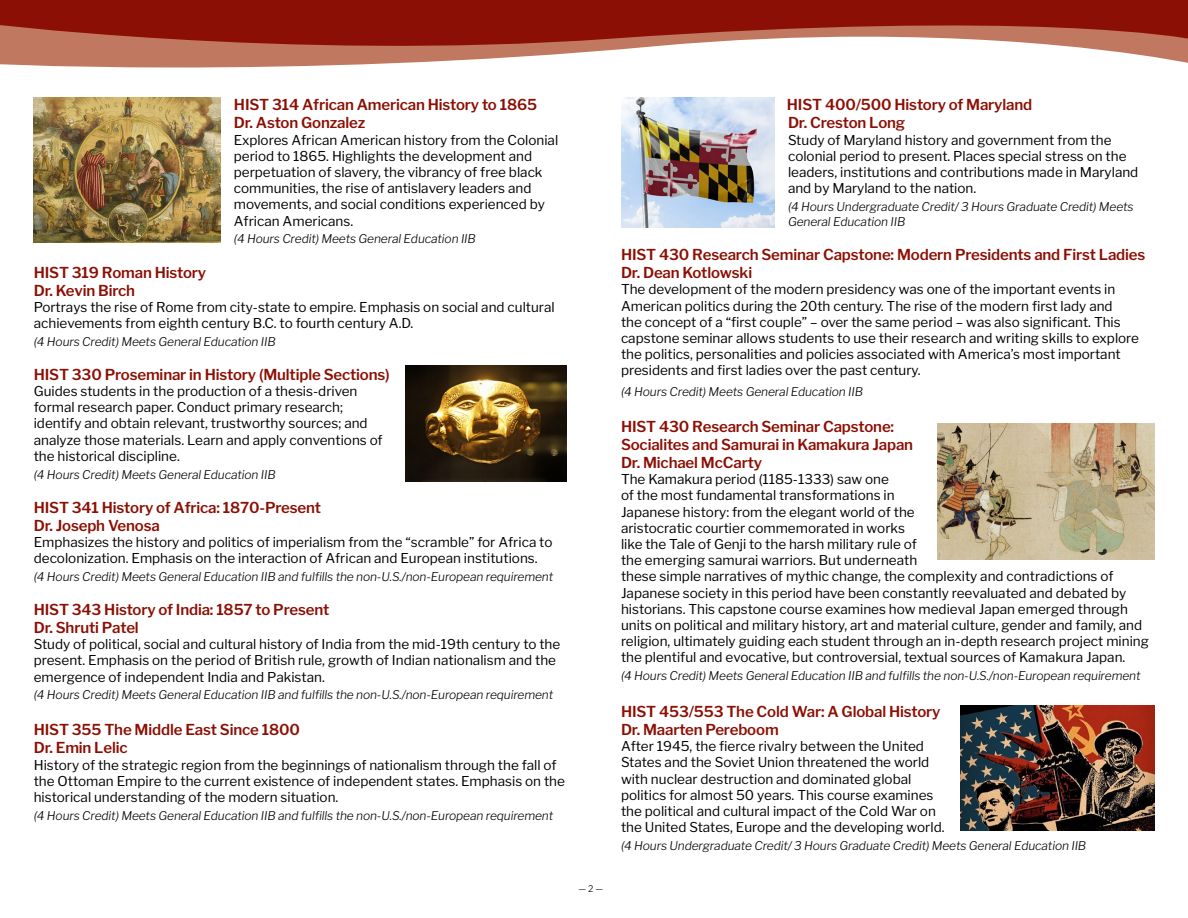
<style>
.page{position:relative;width:1188px;height:918px;background:#fff}
.page>*{position:absolute;margin:0;border:0;box-sizing:border-box;transform-origin:0 0}
.course_title{font:600 15px/18px "Libre Franklin";letter-spacing:-.01em;color:#8b0f04}
.body_text{font:13.5px/16.2px "Libre Franklin";color:#000}
.hours_credit_text{font:italic 300 12px/15px "Libre Franklin";letter-spacing:-.01em;color:#000}
.t1{font:300 9px "Libre Franklin";color:#000}
</style>
<div class="page">
<img style="left:34px;top:98px;width:186px;height:144px">
<img style="left:405px;top:365px;width:162px;height:117px">
<img style="left:621px;top:98px;width:154px;height:130px">
<img style="left:938px;top:424px;width:216px;height:136px">
<img style="left:961px;top:705px;width:193px;height:125px">
<svg style="left:0;top:62px;width:1188px;height:6px"></svg>
<svg style="left:0;top:0;width:1188px;height:62px;fill:#8b0f04"></svg>
<p class="course_title" style="left:234px;top:96px;width:305px">HIST 314 African American History to 1865</p>
<p class="course_title" style="left:234px;top:114px;width:133px">Dr. Aston Gonzalez</p>
<p class="body_text" style="left:234px;top:132px;width:326px">Explores African American history from the Colonial period to 1865. Highlights the development and perpetuation of slavery, the vibrancy of free black communities, the rise of antislavery leaders and movements, and social conditions experienced by African Americans.</p>
<p class="hours_credit_text" style="left:234px;top:232px;width:244px">(4 Hours Credit) Meets General Education IIB</p>
<p class="course_title" style="left:34px;top:263px;width:174px">HIST 319 Roman History</p>
<p class="course_title" style="left:34px;top:281px;width:103px">Dr. Kevin Birch</p>
<p class="body_text" style="left:34px;top:299px;width:522px">Portrays the rise of Rome from city-state to empire. Emphasis on social and cultural achievements from eighth century B.C. to fourth century A.D.</p>
<p class="hours_credit_text" style="left:34px;top:334px;width:244px">(4 Hours Credit) Meets General Education IIB</p>
<p class="course_title" style="left:34px;top:365px;width:358px">HIST 330 Proseminar in History (Multiple Sections)</p>
<p class="body_text" style="left:34px;top:383px;width:350px">Guides students in the production of a thesis-driven formal research paper. Conduct primary research; identify and obtain relevant, trustworthy sources; and analyze those materials. Learn and apply conventions of the historical discipline.</p>
<p class="hours_credit_text" style="left:34px;top:467px;width:244px">(4 Hours Credit) Meets General Education IIB</p>
<p class="course_title" style="left:34px;top:498px;width:289px">HIST 341 History of Africa: 1870-Present</p>
<p class="course_title" style="left:34px;top:516px;width:128px">Dr. Joseph Venosa</p>
<p class="body_text" style="left:34px;top:534px;width:520px">Emphasizes the history and politics of imperialism from the “scramble” for Africa to decolonization. Emphasis on the interaction of African and European institutions.</p>
<p class="hours_credit_text" style="left:34px;top:569px;width:521px">(4 Hours Credit) Meets General Education IIB and fulfills the non-U.S./non-European requirement</p>
<p class="course_title" style="left:34px;top:601px;width:297px">HIST 343 History of India: 1857 to Present</p>
<p class="course_title" style="left:34px;top:619px;width:107px">Dr. Shruti Patel</p>
<p class="body_text" style="left:34px;top:636px;width:528px">Study of political, social and cultural history of India from the mid-19th century to the present. Emphasis on the period of British rule, growth of Indian nationalism and the emergence of independent India and Pakistan.</p>
<p class="hours_credit_text" style="left:34px;top:688px;width:521px">(4 Hours Credit) Meets General Education IIB and fulfills the non-U.S./non-European requirement</p>
<p class="course_title" style="left:34px;top:721px;width:268px">HIST 355 The Middle East Since 1800</p>
<p class="course_title" style="left:34px;top:739px;width:95px">Dr. Emin Lelic</p>
<p class="body_text" style="left:34px;top:757px;width:533px">History of the strategic region from the beginnings of nationalism through the fall of the Ottoman Empire to the current existence of independent states. Emphasis on the historical understanding of the modern situation.</p>
<p class="hours_credit_text" style="left:34px;top:808px;width:521px">(4 Hours Credit) Meets General Education IIB and fulfills the non-U.S./non-European requirement</p>
<p class="t1" style="left:579px;top:883px;width:26px">— 2 —</p>
<p class="course_title" style="left:787px;top:96px;width:247px">HIST 400/500 History of Maryland</p>
<p class="course_title" style="left:788px;top:114px;width:119px">Dr. Creston Long</p>
<p class="body_text" style="left:788px;top:132px;width:352px">Study of Maryland history and government from the colonial period to present. Places special stress on the leaders, institutions and contributions made in Maryland and by Maryland to the nation.</p>
<p class="hours_credit_text" style="left:788px;top:199px;width:347px">(4 Hours Undergraduate Credit/ 3 Hours Graduate Credit) Meets<br>General Education IIB</p>
<p class="course_title" style="left:621px;top:246px;width:526px">HIST 430 Research Seminar Capstone: Modern Presidents and First Ladies</p>
<p class="course_title" style="left:621px;top:264px;width:133px">Dr. Dean Kotlowski</p>
<p class="body_text" style="left:621px;top:281px;width:520px">The development of the modern presidency was one of the important events in American politics during the 20th century. The rise of the modern first lady and<br>the concept of a “first couple” – over the same period – was also significant. This capstone seminar allows students to use their research and writing skills to explore the politics, personalities and policies associated with America’s most important presidents and first ladies over the past century.</p>
<p class="hours_credit_text" style="left:621px;top:384px;width:244px">(4 Hours Credit) Meets General Education IIB</p>
<p class="course_title" style="left:621px;top:418px;width:294px">HIST 430 Research Seminar Capstone:<br>Socialites and Samurai in Kamakura Japan</p>
<p class="course_title" style="left:621px;top:454px;width:143px">Dr. Michael McCarty</p>
<p class="body_text" style="left:621px;top:471px;width:529px">The Kamakura period (1185-1333) saw one<br>of the most fundamental transformations in<br>Japanese history: from the elegant world of the<br>aristocratic courtier commemorated in works<br>like the Tale of Genji to the harsh military rule of<br>the emerging samurai warriors. But underneath<br>these simple narratives of mythic change, the complexity and contradictions of Japanese society in this period have been constantly reevaluated and debated by historians. This capstone course examines how medieval Japan emerged through units on political and military history, art and material culture, gender and family, and religion, ultimately guiding each student through an in-depth research project mining the plentiful and evocative, but controversial, textual sources of Kamakura Japan.</p>
<p class="hours_credit_text" style="left:621px;top:668px;width:521px">(4 Hours Credit) Meets General Education IIB and fulfills the non-U.S./non-European requirement</p>
<p class="course_title" style="left:621px;top:703px;width:321px">HIST 453/553 The Cold War: A Global History</p>
<p class="course_title" style="left:621px;top:721px;width:159px">Dr. Maarten Pereboom</p>
<p class="body_text" style="left:621px;top:738px;width:325px">After 1945, the fierce rivalry between the United States and the Soviet Union threatened the world with nuclear destruction and dominated global politics for almost 50 years. This course examines the political and cultural impact of the Cold War on the United States, Europe and the developing world.</p>
<p class="hours_credit_text" style="left:621px;top:838px;width:467px">(4 Hours Undergraduate Credit/ 3 Hours Graduate Credit) Meets General Education IIB</p>
</div>
